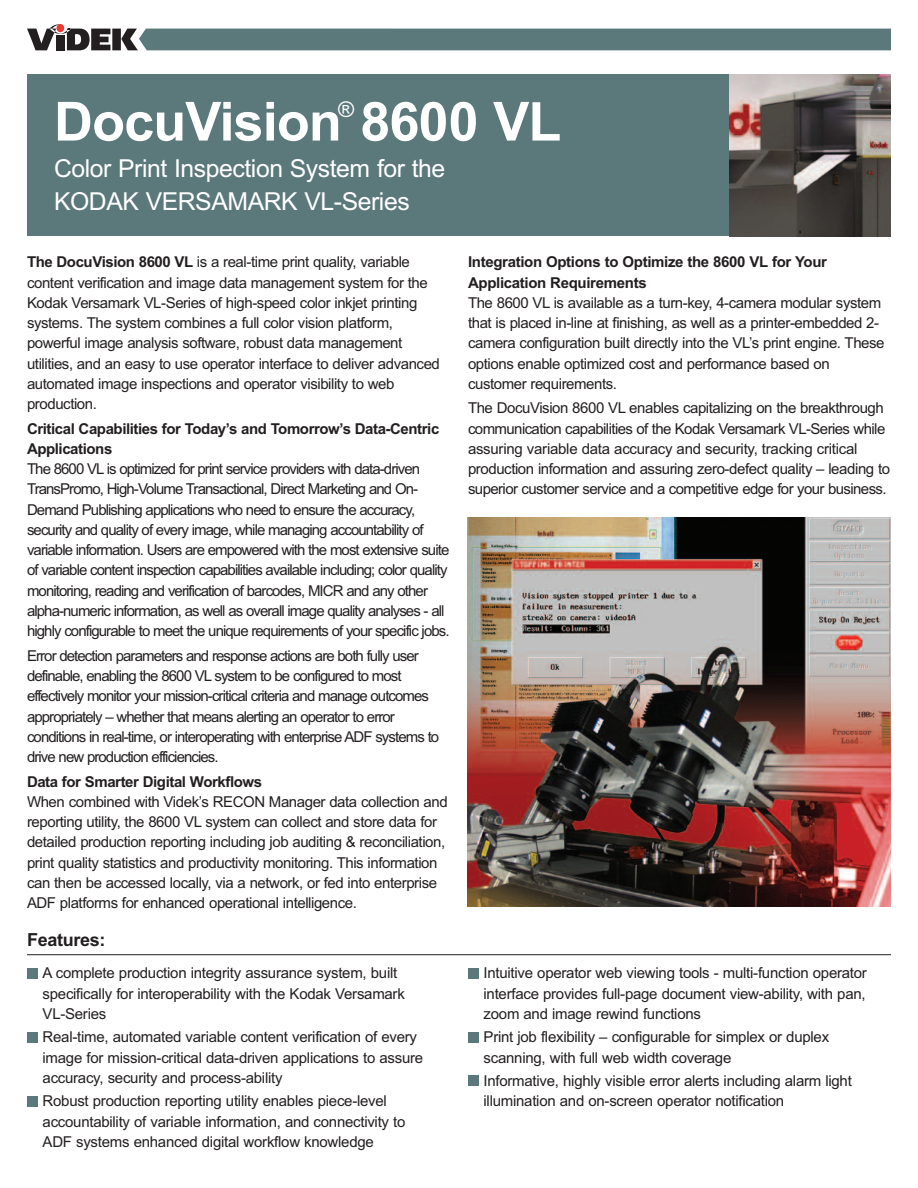
<style>
.page{position:relative;width:918px;height:1188px;background:#fff}
.page>*{position:absolute;margin:0;border:0;box-sizing:border-box;transform-origin:0 0}
.t1{font:700 54px "Arial";letter-spacing:-.015em;color:#fff}
.t2{font:24.75px/32.4px "Arial";letter-spacing:-.015em;color:#fff}
.t3{font:21.75px "Arial";color:#fff}
.t4{font:700 18px "Arial";letter-spacing:-.015em;color:#231f20}
.t5{font:15px/20.2px "Arial";letter-spacing:-.03em;color:#231f20}
.t6{font:15px/20.2px "Arial";letter-spacing:-.06em;color:#231f20}
.t7{font:700 15px/20.2px "Arial";letter-spacing:-.03em;color:#231f20}
.s1{font-weight:700}
</style>
<div class="page">
<svg style="left:35px;top:50px;width:358px;height:1px"></svg>
<svg style="left:393px;top:50px;width:498px;height:1px"></svg>
<svg style="left:27px;top:24px;width:864px;height:26px"></svg>
<div style="left:27px;top:74px;width:864px;height:162px;background:#5b787b"></div>
<img style="left:729px;top:74px;width:162px;height:162px">
<div style="left:468px;top:1076px;width:11px;height:10px;background:#5b787b"></div>
<div style="left:468px;top:1032px;width:11px;height:10px;background:#5b787b"></div>
<div style="left:468px;top:968px;width:11px;height:10px;background:#5b787b"></div>
<div style="left:27px;top:1096px;width:11px;height:10px;background:#5b787b"></div>
<div style="left:27px;top:1032px;width:11px;height:10px;background:#5b787b"></div>
<div style="left:27px;top:968px;width:11px;height:10px;background:#5b787b"></div>
<hr style="left:27px;top:954px;width:864px;height:1px;background:#231f20">
<img style="left:468px;top:517px;width:423px;height:390px">
<h3 class="t3" style="left:338px;top:97px;width:18px">®</h3>
<h1 class="t1" style="left:54px;top:90px;width:509px">DocuVision 8600 VL</h1>
<h2 class="t2" style="left:54px;top:153px;width:393px">Color Print Inspection System for the<br>KODAK VERSAMARK VL-Series</h2>
<p class="t5" style="left:27px;top:252px;width:414px"><span class="s1">The DocuVision 8600 VL</span> is a real-time print quality, variable content verification and image data management system for the Kodak Versamark VL-Series of high-speed color inkjet printing systems. The system combines a full color vision platform, powerful image analysis software, robust data management utilities, and an easy to use operator interface to deliver advanced automated image inspections and operator visibility to web production.</p>
<p class="t7" style="left:27px;top:418px;width:414px">Critical Capabilities for Today’s and Tomorrow’s Data-Centric<br>Applications</p>
<p class="t6" style="left:27px;top:459px;width:424px">The 8600 VL is optimized for print service providers with data-driven TransPromo, High-Volume Transactional, Direct Marketing and On-Demand Publishing applications who need to ensure the accuracy, security and quality of every image, while managing accountability of variable information. Users are empowered with the most extensive suite of variable content inspection capabilities available including; color quality monitoring, reading and verification of barcodes, MICR and any other alpha-numeric information, as well as overall image quality analyses - all highly configurable to meet the unique requirements of your specific jobs.</p>
<p class="t6" style="left:27px;top:646px;width:414px">Error detection parameters and response actions are both fully user definable, enabling the 8600 VL system to be configured to most effectively monitor your mission-critical criteria and manage outcomes appropriately – whether that means alerting an operator to error conditions in real-time, or interoperating with enterprise ADF systems to drive new production efficiencies.</p>
<p class="t7" style="left:27px;top:771px;width:237px">Data for Smarter Digital Workflows</p>
<p class="t5" style="left:27px;top:792px;width:422px">When combined with Videk’s RECON Manager data collection and reporting utility, the 8600 VL system can collect and store data for detailed production reporting including job auditing &amp; reconciliation, print quality statistics and productivity monitoring. This information can then be accessed locally, via a network, or fed into enterprise ADF platforms for enhanced operational intelligence.</p>
<p class="t4" style="left:27px;top:930px;width:80px">Features:</p>
<p class="t5" style="left:43px;top:963px;width:364px">A complete production integrity assurance system, built specifically for interoperability with the Kodak Versamark<br>VL-Series</p>
<p class="t5" style="left:43px;top:1027px;width:382px">Real-time, automated variable content verification of every image for mission-critical data-driven applications to assure accuracy, security and process-ability</p>
<p class="t5" style="left:43px;top:1091px;width:364px">Robust production reporting utility enables piece-level accountability of variable information, and connectivity to<br>ADF systems enhanced digital workflow knowledge</p>
<p class="t7" style="left:468px;top:252px;width:361px">Integration Options to Optimize the 8600 VL for Your<br>Application Requirements</p>
<p class="t5" style="left:468px;top:293px;width:418px">The 8600 VL is available as a turn-key, 4-camera modular system that is placed in-line at finishing, as well as a printer-embedded 2- camera configuration built directly into the VL’s print engine. These options enable optimized cost and performance based on customer requirements.</p>
<p class="t5" style="left:468px;top:398px;width:424px">The DocuVision 8600 VL enables capitalizing on the breakthrough communication capabilities of the Kodak Versamark VL-Series while assuring variable data accuracy and security, tracking critical production information and assuring zero-defect quality – leading to superior customer service and a competitive edge for your business.</p>
<p class="t5" style="left:484px;top:963px;width:385px;text-align:justify">Intuitive operator web viewing tools - multi-function operator interface provides full-page document view-ability, with pan, zoom and image rewind functions</p>
<p class="t5" style="left:484px;top:1027px;width:347px">Print job flexibility – configurable for simplex or duplex scanning, with full web width coverage</p>
<p class="t5" style="left:484px;top:1071px;width:370px">Informative, highly visible error alerts including alarm light illumination and on-screen operator notification</p>
</div>
